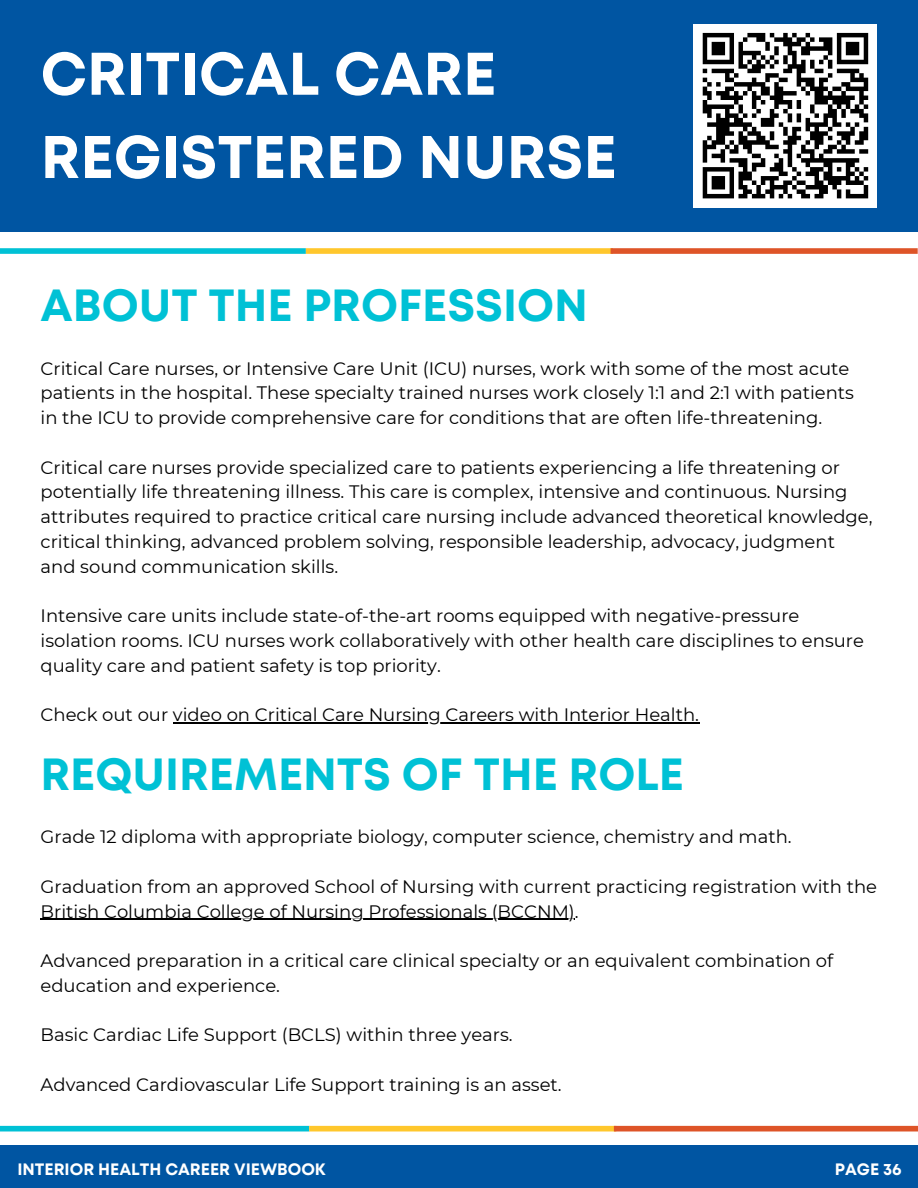
<style>
.page{position:relative;width:918px;height:1188px;background:#fff}
.page>*{position:absolute;margin:0;border:0;box-sizing:border-box;transform-origin:0 0}
.t1{font:700 60px/83.2px "Mont";color:#fff}
.t2{font:700 45px "Mont";color:#00c1d5}
.t3{font:18px/24.8px "Montserrat";color:#000}
.t4{font:700 16.5px "Mont";color:#fff}
</style>
<div class="page">
<hr style="left:41px;top:919px;width:534px;height:1px;background:#000">
<div style="left:0;top:1126px;width:309px;height:5px;background:#00c1d5"></div>
<div style="left:309px;top:1126px;width:307px;height:5px;background:#ffc72c"></div>
<div style="left:614px;top:1126px;width:304px;height:5px;background:#de5428"></div>
<div style="left:0;top:1146px;width:918px;height:42px;background:#0055a2"></div>
<div style="left:0;top:0;width:918px;height:232px;background:#0055a2"></div>
<div style="left:694px;top:24px;width:183px;height:183px;background:#fff"></div>
<svg style="left:702px;top:32px;width:167px;height:167px"></svg>
<div style="left:0;top:248px;width:306px;height:6px;background:#00c1d5"></div>
<div style="left:306px;top:248px;width:307px;height:6px;background:#ffc72c"></div>
<div style="left:611px;top:248px;width:307px;height:6px;background:#de5428"></div>
<hr style="left:173px;top:722px;width:526px;height:1px;background:#000">
<h1 class="t1" style="left:41px;top:37px;width:578px">CRITICAL CARE<br>REGISTERED NURSE</h1>
<h2 class="t2" style="left:41px;top:289px;width:549px">ABOUT THE PROFESSION</h2>
<p class="t3" style="left:41px;top:356px;width:815px">Critical Care nurses, or Intensive Care Unit (ICU) nurses, work with some of the most acute patients in the hospital. These specialty trained nurses work closely 1:1 and 2:1 with patients in the ICU to provide comprehensive care for conditions that are often life-threatening.</p>
<p class="t3" style="left:41px;top:455px;width:834px">Critical care nurses provide specialized care to patients experiencing a life threatening or potentially life threatening illness. This care is complex, intensive and continuous. Nursing attributes required to practice critical care nursing include advanced theoretical knowledge, critical thinking, advanced problem solving, responsible leadership, advocacy, judgment and sound communication skills.</p>
<p class="t3" style="left:41px;top:603px;width:825px">Intensive care units include state-of-the-art rooms equipped with negative-pressure isolation rooms. ICU nurses work collaboratively with other health care disciplines to ensure quality care and patient safety is top priority.</p>
<p class="t3" style="left:41px;top:702px;width:660px">Check out our video on Critical Care Nursing Careers with Interior Health.</p>
<h2 class="t2" style="left:41px;top:758px;width:645px">REQUIREMENTS OF THE ROLE</h2>
<p class="t3" style="left:41px;top:825px;width:753px">Grade 12 diploma with appropriate biology, computer science, chemistry and math.</p>
<p class="t3" style="left:41px;top:874px;width:838px">Graduation from an approved School of Nursing with current practicing registration with the<br>British Columbia College of Nursing Professionals (BCCNM).</p>
<p class="t3" style="left:41px;top:948px;width:794px">Advanced preparation in a critical care clinical specialty or an equivalent combination of education and experience.</p>
<p class="t3" style="left:41px;top:1023px;width:474px">Basic Cardiac Life Support (BCLS) within three years.</p>
<p class="t3" style="left:41px;top:1072px;width:523px">Advanced Cardiovascular Life Support training is an asset.</p>
<p class="t4" style="left:17px;top:1163px;width:310px">INTERIOR HEALTH CAREER VIEWBOOK</p>
<p class="t4" style="left:835px;top:1163px;width:68px">PAGE 36</p>
</div>
